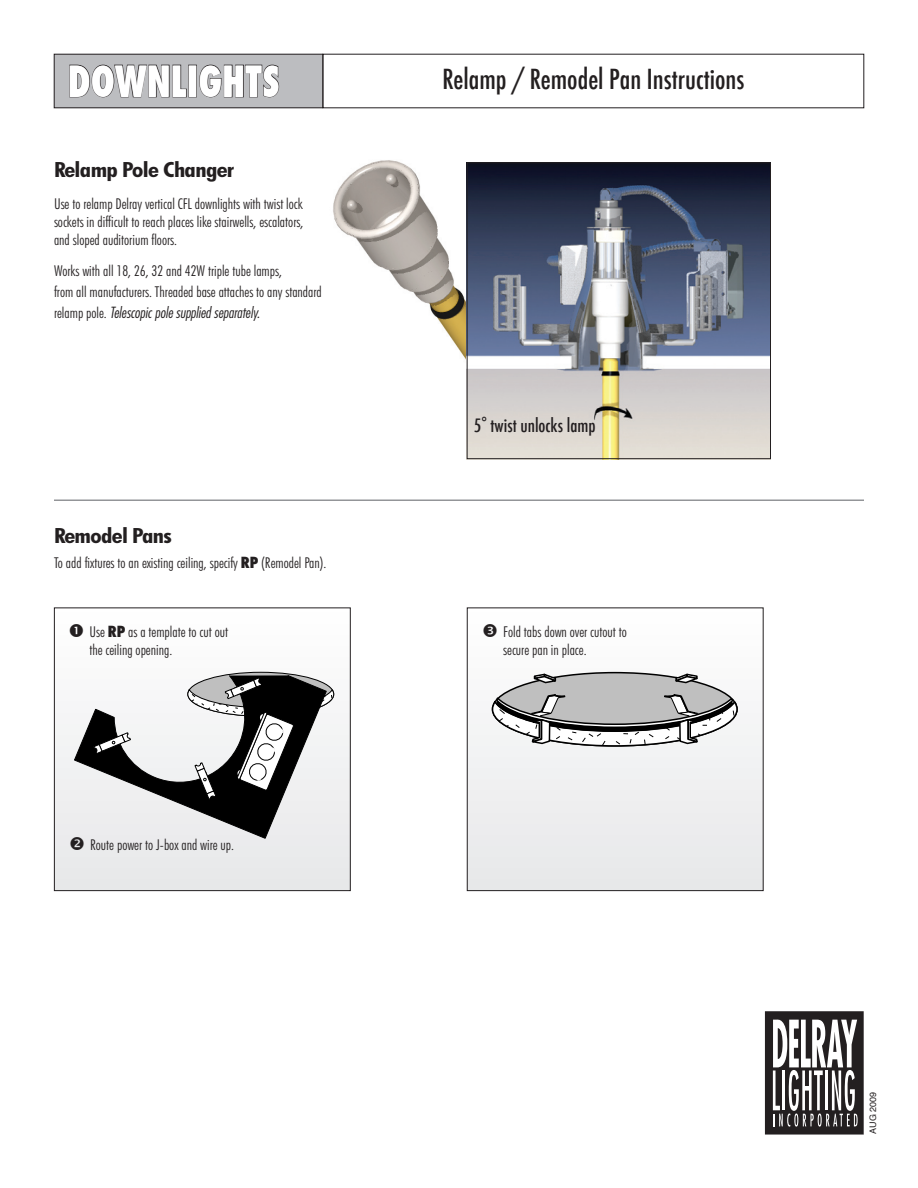
<style>
.page{position:relative;width:918px;height:1188px;background:#fff}
.page>*{position:absolute;margin:0;border:0;box-sizing:border-box;transform-origin:0 0}
.t1{font:800 condensed 42px "Futura";color:#fff;scale:.9 1}
.t2{font:500 condensed 27px "Futura";color:#231f20}
.t3{font:700 condensed 21px "Futura BT";letter-spacing:-.025em;color:#231f20;scale:1.2 1}
.t4{font:500 condensed 18px "Futura";color:#231f20}
.t5{font:300 condensed 15px/18px "Futura BT";color:#231f20}
.t6{font:italic 15px "Futura Lt Cn BT";color:#231f20}
.t7{font:9px "Helvetica";color:#231f20}
.s1{font-family:"Futura BT";font-weight:300;font-style:normal;font-stretch:condensed}
.s2{font-family:"Futura";font-weight:800}
</style>
<div class="page">
<img style="left:333px;top:160px;width:134px;height:203px">
<div style="left:54px;top:54px;width:269px;height:54px;background:#bcbdc0"></div>
<svg style="left:69px;top:64px;width:118px;height:34px"></svg>
<div style="left:188px;top:65px;width:9px;height:32px;border:1px solid #231f20"></div>
<svg style="left:199px;top:64px;width:80px;height:34px"></svg>
<div style="left:54px;top:54px;width:269px;height:54px;border:1px solid #231f20"></div>
<svg style="left:765px;top:1011px;width:99px;height:124px"></svg>
<div style="left:54px;top:608px;width:296px;height:283px;background:linear-gradient(to right,#f4f4f5,#f3f4f4)"></div>
<div style="left:54px;top:608px;width:297px;height:283px;border:1px solid #231f20"></div>
<div style="left:467px;top:608px;width:296px;height:283px;background:linear-gradient(to right,#f1f1f2,#f1f1f2)"></div>
<div style="left:493px;top:673px;width:244px;height:73px;background:#bfbfbf;border-radius:50%"></div>
<svg style="left:671px;top:672px;width:28px;height:12px"></svg>
<svg style="left:533px;top:672px;width:28px;height:12px"></svg>
<svg style="left:486px;top:691px;width:253px;height:56px"></svg>
<div style="left:467px;top:608px;width:297px;height:283px;border:1px solid #231f20"></div>
<img style="left:469px;top:164px;width:300px;height:293px">
<div style="left:467px;top:162px;width:304px;height:297px;border:1px solid #231f20"></div>
<hr style="left:54px;top:500px;width:810px;height:1px;background:#939598">
<svg style="left:70px;top:624px;width:32px;height:14px"></svg>
<svg style="left:71px;top:674px;width:264px;height:177px"></svg>
<svg style="left:484px;top:624px;width:32px;height:14px"></svg>
<h1 class="t1" style="left:68px;top:53px;width:237px">DOWNLIGHTS</h1>
<h2 class="t2" style="left:442px;top:62px;width:303px">Relamp / Remodel Pan Instructions</h2>
<h3 class="t3" style="left:54px;top:157px;width:152px">Relamp Pole Changer</h3>
<p class="t5" style="left:54px;top:194px;width:251px;text-align:justify">Use to relamp Delray vertical CFL downlights with twist lock sockets in difficult to reach places like stairwells, escalators, and sloped auditorium floors.</p>
<p class="t5" style="left:54px;top:260px;width:269px;line-height:21px">Works with all 18, 26, 32 and 42W triple tube lamps,<br>from all manufacturers. Threaded base attaches to any standard</p>
<p class="t6" style="left:54px;top:303px;width:208px"><span class="s1">relamp pole.</span> Telescopic pole supplied separately.</p>
<h3 class="t3" style="left:54px;top:523px;width:100px">Remodel Pans</h3>
<p class="t5" style="left:54px;top:554px;width:274px">To add fixtures to an existing ceiling, specify <span class="s2">RP</span> (Remodel Pan).</p>
<p class="t5" style="left:89px;top:623px;width:140px">Use <span class="s2">RP</span> as a template to cut out the ceiling opening.</p>
<p class="t5" style="left:90px;top:836px;width:145px">Route power to J-box and wire up.</p>
<p class="t4" style="left:474px;top:413px;width:123px">5<sup>º</sup> twist unlocks lamp</p>
<p class="t5" style="left:503px;top:622px;width:125px">Fold tabs down over cutout to secure pan in place.</p>
<p class="t7" style="left:866px;top:1134px;width:44px;rotate:-90deg">AUG 2009</p>
</div>
